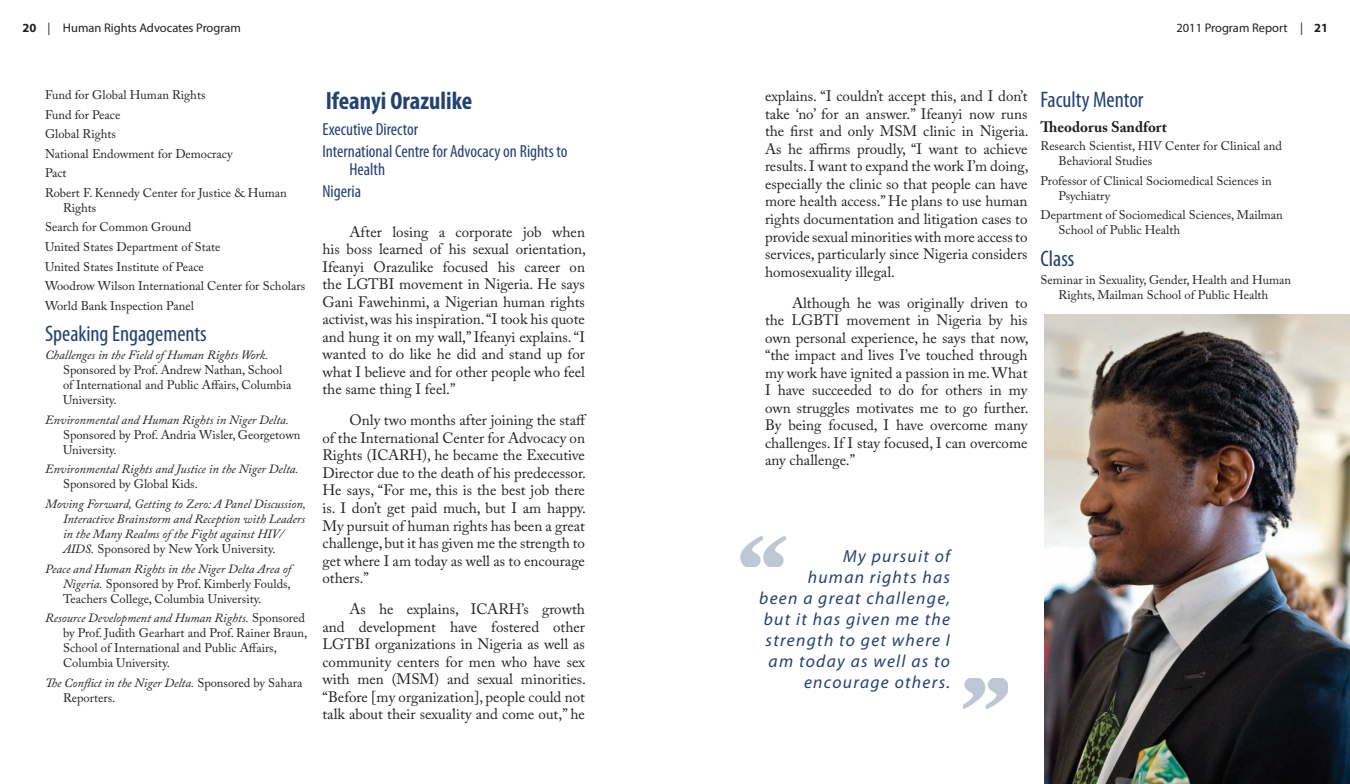
<style>
.page{position:relative;width:1350px;height:784px;background:#fff}
.page>*{position:absolute;margin:0;border:0;box-sizing:border-box;transform-origin:0 0}
.t1{font:700 condensed 25px "Myriad Pro";color:#234171}
.t2{font:condensed 22.5px "Myriad Pro";color:#234171}
.t3{font:italic 17.5px/21px "Myriad Pro";letter-spacing:.075em;color:#234171;text-align:right}
.t4{font:condensed 17.5px/22px "Myriad Pro";color:#234171}
.t5{font:15px/17.5px "Adobe Caslon Pro";color:#231f20;text-align:justify}
.t6{font:700 15px "Adobe Caslon Pro";color:#231f20}
.t7{font:12.5px/15px "Adobe Caslon Pro";color:#231f20}
.t8{font:italic 12.5px/15px "Adobe Caslon Pro";color:#231f20}
.t9{font:12.5px "Myriad Pro";color:#231f20}
.s1{font-weight:700}
.s2{font-style:normal}
.s3{font-style:italic}
</style>
<div class="page">
<img style="left:1044px;top:314px;width:306px;height:469px">
<img style="left:963px;top:678px;width:45px;height:29px">
<img style="left:741px;top:536px;width:45px;height:30px">
<p class="t9" style="left:22px;top:20px;width:220px"><span class="s1">20</span> | Human Rights Advocates Program</p>
<p class="t9" style="left:1176px;top:20px;width:153px">2011 Program Report | <span class="s1">21</span></p>
<p class="t7" style="left:45px;top:85px;width:243px;line-height:19.5px">Fund for Global Human Rights<br>Fund for Peace<br>Global Rights<br>National Endowment for Democracy<br>Pact<br>Robert F. Kennedy Center for Justice &amp; Human</p>
<p class="t7" style="left:45px;top:198px;width:262px;line-height:19.5px;text-indent:18px">Rights<br>Search for Common Ground<br>United States Department of State<br>United States Institute of Peace<br>Woodrow Wilson International Center for Scholars<br>World Bank Inspection Panel</p>
<h2 class="t2" style="left:45px;top:319px;width:163px">Speaking Engagements</h2>
<p class="t8" style="left:45px;top:347px;width:225px">Challenges in the Field of Human Rights Work.</p>
<p class="t7" style="left:63px;top:362px;width:230px">Sponsored by Prof. Andrew Nathan, School of International and Public Affairs, Columbia<br>University.</p>
<p class="t8" style="left:45px;top:411px;width:245px">Environmental and Human Rights in Niger Delta.</p>
<p class="t7" style="left:63px;top:426px;width:239px">Sponsored by Prof. Andria Wisler, Georgetown<br>University.</p>
<p class="t8" style="left:45px;top:461px;width:255px">Environmental Rights and Justice in the Niger Delta.</p>
<p class="t7" style="left:63px;top:476px;width:136px">Sponsored by Global Kids.</p>
<p class="t8" style="left:63px;top:495px;width:245px;text-indent:-18px">Moving Forward, Getting to Zero: A Panel Discussion, Interactive Brainstorm and Reception with Leaders in the Many Realms of the Fight against HIV/ AIDS. <span class="s2">Sponsored by New York University.</span></p>
<p class="t7" style="left:63px;top:560px;width:230px;text-align:justify;text-indent:-18px"><span class="s3">Peace and Human Rights in the Niger Delta Area of Nigeria.</span> Sponsored by Prof. Kimberly Foulds, Teachers College, Columbia University.</p>
<p class="t7" style="left:63px;top:609px;width:246px;text-indent:-18px"><span class="s3">Resource Development and Human Rights.</span> Sponsored by Prof. Judith Gearhart and Prof. Rainer Braun, School of International and Public Affairs, Columbia University.</p>
<p class="t8" style="left:63px;top:674px;width:241px;text-indent:-18px">The Conflict in the Niger Delta. <span class="s2">Sponsored by Sahara<br>Reporters.</span></p>
<h1 class="t1" style="left:326px;top:85px;width:148px">Ifeanyi Orazulike</h1>
<p class="t4" style="left:322px;top:118px;width:247px">Executive Director<br>International Centre for Advocacy on Rights to</p>
<p class="t4" style="left:322px;top:158px;width:64px;text-indent:27px">Health<br>Nigeria</p>
<p class="t5" style="left:322px;top:222px;width:265px;text-indent:27px">After losing a corporate job when his boss learned of his sexual orientation, Ifeanyi Orazulike focused his career on the LGTBI movement in Nigeria. He says Gani Fawehinmi, a Nigerian human rights activist, was his inspiration. “I took his quote and hung it on my wall,” Ifeanyi explains. “I wanted to do like he did and stand up for what I believe and for other people who feel the same thing I feel.”</p>
<p class="t5" style="left:322px;top:411px;width:266px;text-align:left;text-indent:27px">Only two months after joining the staff of the International Center for Advocacy on Rights (ICARH), he became the Executive Director due to the death of his predecessor.<br>He says, “For me, this is the best job there is. I don’t get paid much, but I am happy.<br>My pursuit of human rights has been a great challenge, but it has given me the strength to get where I am today as well as to encourage others.”</p>
<p class="t5" style="left:322px;top:599px;width:265px;text-indent:27px">As he explains, ICARH’s growth and development have fostered other LGTBI organizations in Nigeria as well as community centers for men who have sex with men (MSM) and sexual minorities. “Before [my organization], people could not talk about their sexuality and come out,” he</p>
<p class="t5" style="left:765px;top:87px;width:265px">explains. “I couldn’t accept this, and I don’t take ‘no’ for an answer.” Ifeanyi now runs the first and only MSM clinic in Nigeria.<br>As he affirms proudly, “I want to achieve results. I want to expand the work I’m doing, especially the clinic so that people can have more health access.” He plans to use human rights documentation and litigation cases to provide sexual minorities with more access to services, particularly since Nigeria considers homosexuality illegal.</p>
<p class="t5" style="left:765px;top:293px;width:265px;text-indent:27px">Although he was originally driven to the LGBTI movement in Nigeria by his own personal experience, he says that now, “the impact and lives I’ve touched through my work have ignited a passion in me. What I have succeeded to do for others in my own struggles motivates me to go further.<br>By being focused, I have overcome many challenges. If I stay focused, I can overcome any challenge.”</p>
<h2 class="t2" style="left:1041px;top:86px;width:104px">Faculty Mentor</h2>
<p class="t6" style="left:1041px;top:118px;width:128px">Theodorus Sandfort</p>
<p class="t7" style="left:1059px;top:138px;width:225px;text-indent:-18px">Research Scientist, HIV Center for Clinical and<br>Behavioral Studies</p>
<p class="t7" style="left:1059px;top:173px;width:215px;text-indent:-18px">Professor of Clinical Sociomedical Sciences in<br>Psychiatry</p>
<p class="t7" style="left:1059px;top:207px;width:226px;text-indent:-18px">Department of Sociomedical Sciences, Mailman<br>School of Public Health</p>
<h2 class="t2" style="left:1041px;top:244px;width:35px">Class</h2>
<p class="t7" style="left:1041px;top:272px;width:252px;text-align:center">Seminar in Sexuality, Gender, Health and Human<br>Rights, Mailman School of Public Health</p>
<p class="t3" style="left:759px;top:544px;width:192px">My pursuit of<br>human rights has<br>been a great challenge, but it has given me the strength to get where I am today as well as to encourage others.</p>
</div>
